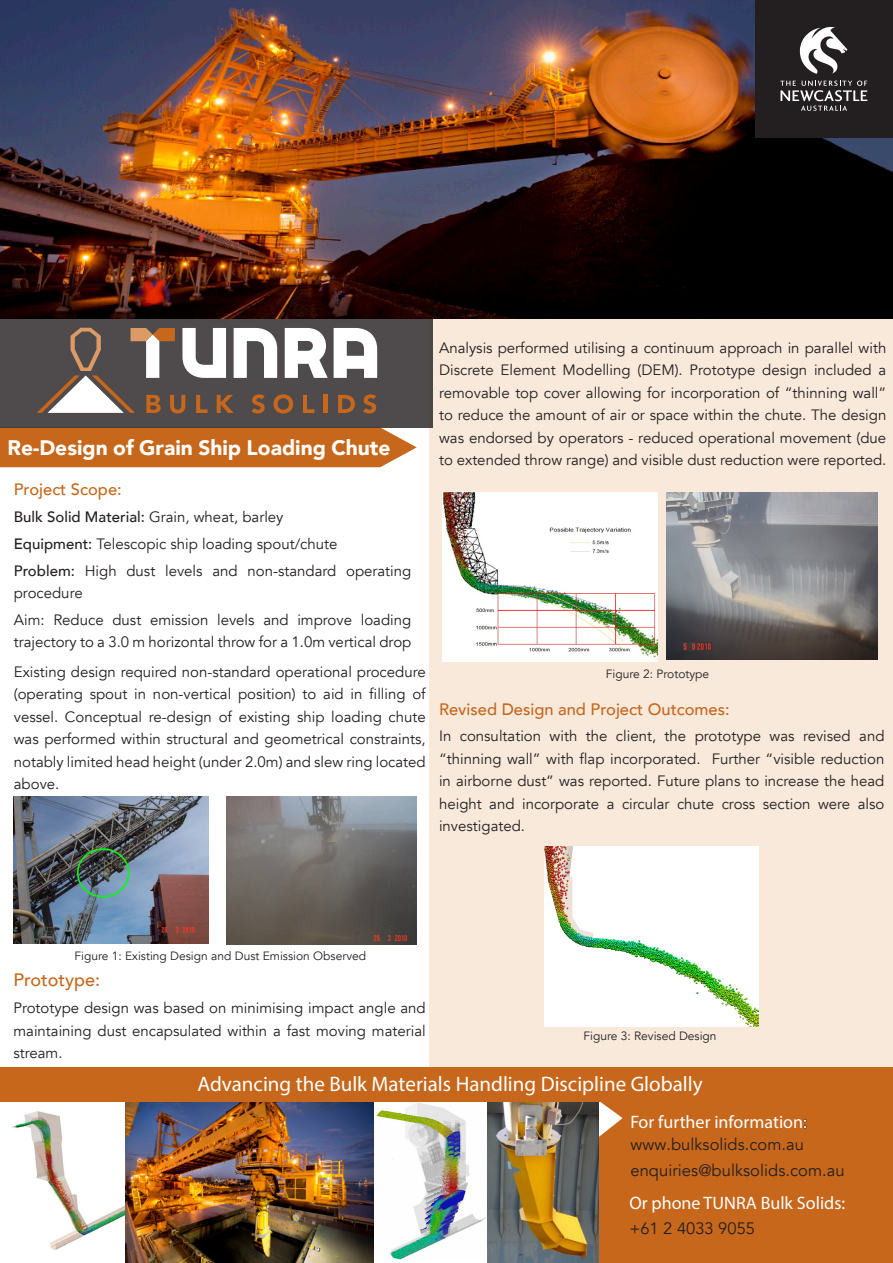
<style>
.page{position:relative;width:893px;height:1263px;background:#fff}
.page>*{position:absolute;margin:0;border:0;box-sizing:border-box;transform-origin:0 0}
.Paragraph_Text{font:21px "Myriad Pro";color:#fff}
.Paragraph_Text-2{font:900 21px "Avenir";color:#fff}
.t1{font:18px "Myriad Pro";color:#fff}
.Paragraph_Text-3{font:500 18px "Avenir";color:#c6671c}
.Paragraph_Text-4{font:16.5px "Avenir";letter-spacing:.005em;color:#231f20}
.Paragraph_Text-5{font:500 16.5px "Avenir";color:#c6671c}
.Paragraph_Text-6{font:15px/22.5px "Avenir";color:#231f20;text-align:justify}
.Paragraph_Text-7{font:500 15px "Avenir";color:#231f20}
.Paragraph_Text-8{font:12px "Avenir";color:#231f20}
.s1{font-weight:400}
.s2{font-weight:500}
.s3{color:#231f20}
</style>
<div class="page">
<div style="left:429px;top:311px;width:464px;height:765px;background:#f8e9db"></div>
<div style="left:0;top:427px;width:417px;height:40px;background:#c6671c"></div>
<div style="left:0;top:313px;width:433px;height:114px;background:#4f4b4c"></div>
<svg style="left:338px;top:395px;width:17px;height:18px"></svg>
<svg style="left:363px;top:394px;width:13px;height:19px"></svg>
<svg style="left:334px;top:328px;width:43px;height:50px"></svg>
<svg style="left:37px;top:328px;width:291px;height:85px"></svg>
<img style="left:12px;top:1111px;width:114px;height:141px">
<div style="left:597px;top:1102px;width:296px;height:161px;background:#c6671c"></div>
<div style="left:0;top:1067px;width:893px;height:35px;background:#c6671c"></div>
<img style="left:376px;top:1103px;width:111px;height:157px">
<img style="left:126px;top:1102px;width:247px;height:161px">
<img style="left:487px;top:1102px;width:111px;height:160px">
<img style="left:544px;top:847px;width:215px;height:179px">
<img style="left:442px;top:492px;width:216px;height:170px">
<img style="left:13px;top:796px;width:196px;height:148px">
<img style="left:226px;top:796px;width:191px;height:148px">
<img style="left:667px;top:492px;width:210px;height:168px">
<img style="left:0;top:0;width:893px;height:319px">
<div style="left:755px;top:0;width:138px;height:138px;background:#231f20"></div>
<svg style="left:780px;top:81px;width:87px;height:30px"></svg>
<svg style="left:799px;top:27px;width:48px;height:47px"></svg>
<p class="Paragraph_Text-2" style="left:7px;top:429px;width:385px">Re-Design of Grain Ship Loading Chute</p>
<p class="Paragraph_Text-5" style="left:14px;top:475px;width:109px">Project Scope:</p>
<p class="Paragraph_Text-7" style="left:14px;top:504px;width:271px">Bulk Solid Material: <span class="s1">Grain, wheat, barley</span></p>
<p class="Paragraph_Text-6" style="left:14px;top:533px;width:325px"><span class="s2">Equipment:</span> Telescopic ship loading spout/chute</p>
<p class="Paragraph_Text-6" style="left:14px;top:559px;width:399px"><span class="s2">Problem:</span> High dust levels and non-standard operating procedure</p>
<p class="Paragraph_Text-6" style="left:14px;top:609px;width:399px">Aim: Reduce dust emission levels and improve loading trajectory to a 3.0 m horizontal throw for a 1.0m vertical drop</p>
<p class="Paragraph_Text-6" style="left:14px;top:661px;width:413px">Existing design required non-standard operational procedure (operating spout in non-vertical position) to aid in filling of vessel. Conceptual re-design of existing ship loading chute was performed within structural and geometrical constraints, notably limited head height (under 2.0m) and slew ring located above.</p>
<p class="Paragraph_Text-6" style="left:439px;top:337px;width:449px">Analysis performed utilising a continuum approach in parallel with Discrete Element Modelling (DEM). Prototype design included a removable top cover allowing for incorporation of “thinning wall” to reduce the amount of air or space within the chute. The design was endorsed by operators - reduced operational movement (due to extended throw range) and visible dust reduction were reported.</p>
<p class="Paragraph_Text-8" style="left:606px;top:667px;width:105px">Figure 2: Prototype</p>
<p class="Paragraph_Text-5" style="left:439px;top:695px;width:292px">Revised Design and Project Outcomes:</p>
<p class="Paragraph_Text-6" style="left:439px;top:725px;width:447px">In consultation with the client, the prototype was revised and “thinning wall” with flap incorporated. Further “visible reduction in airborne dust” was reported. Future plans to increase the head height and incorporate a circular chute cross section were also investigated.</p>
<p class="Paragraph_Text-8" style="left:75px;top:949px;width:293px">Figure 1: Existing Design and Dust Emission Observed</p>
<p class="Paragraph_Text-3" style="left:13px;top:964px;width:88px">Prototype:</p>
<p class="Paragraph_Text-6" style="left:13px;top:997px;width:414px">Prototype design was based on minimising impact angle and maintaining dust encapsulated within a fast moving material stream.</p>
<p class="Paragraph_Text-8" style="left:583px;top:1028px;width:135px">Figure 3: Revised Design</p>
<p class="Paragraph_Text" style="left:197px;top:1071px;width:507px">Advancing the Bulk Materials Handling Discipline Globally</p>
<p class="t1" style="left:630px;top:1111px;width:178px">For further information<span class="s3">:</span></p>
<p class="Paragraph_Text-4" style="left:630px;top:1134px;width:175px">www.bulksolids.com.au</p>
<p class="Paragraph_Text-4" style="left:630px;top:1160px;width:216px">enquiries@bulksolids.com.au</p>
<p class="t1" style="left:629px;top:1191px;width:217px">Or phone TUNRA Bulk Solids:</p>
<p class="Paragraph_Text-4" style="left:629px;top:1218px;width:127px">+61 2 4033 9055</p>
</div>
